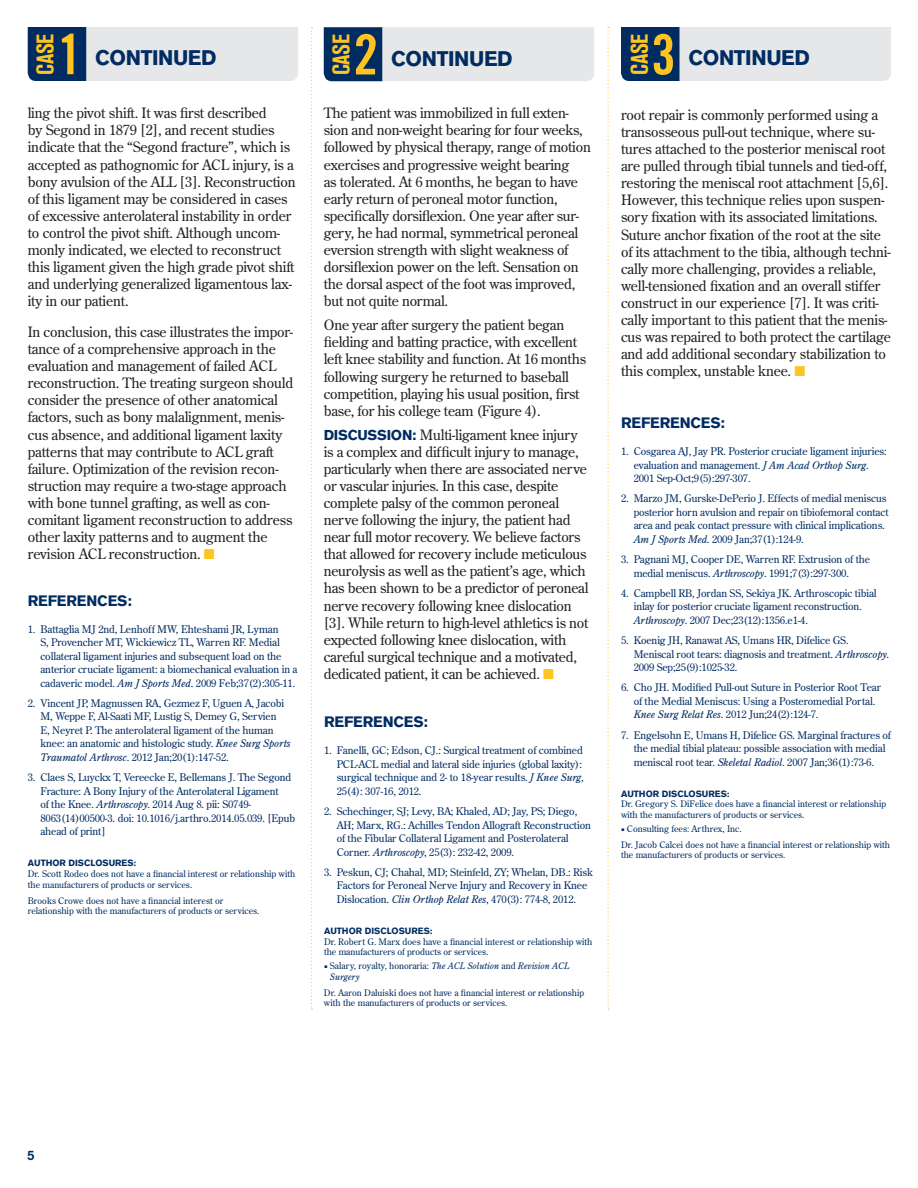
<style>
.page{position:relative;width:918px;height:1188px;background:#fff}
.page>*{position:absolute;margin:0;border:0;box-sizing:border-box;transform-origin:0 0}
.t1{font:55.5px "Trade Gothic LT Std Bd Cn 20";color:#fec422}
.t2{font:700 condensed 23.85px "Akzidenz Grotesk BQ";letter-spacing:-.02em;color:#fec422}
.t3{font:700 21px "Akzidenz Grotesk BQ";letter-spacing:-.02em;color:#002c62}
.t4{font:700 15px "Akzidenz Grotesk BQ";letter-spacing:-.01em;color:#002c62}
.body_copy_final{font:14.25px/17.1px "Century Old Style Std";letter-spacing:-.01em;color:#231f20}
.t5{font:500 13.5px "Akzidenz Grotesk BQ";color:#002c62}
.t6{font:10.5px/13.5px "Century Old Style Std";letter-spacing:-.01em;color:#002c62}
.t7{font:9px/10.8px "Century Old Style Std";color:#002c62}
.t8{font:italic 9px/10.8px "Century Old Style Std";color:#002c62}
.t9{font:700 9px "Akzidenz Grotesk BQ";color:#002c62}
.s1{color:#fec422}
.s2{font-style:italic}
.s3{font-family:"Century Old Style Std"}
.s4{font-family:"Akzidenz Grotesk BQ";font-weight:700;color:#002c62}
.s5{font-family:"Minion Pro"}
.s6{font-family:"Minion Pro";font-style:normal}
.s7{font-style:normal}
</style>
<div class="page">
<svg style="left:324px;top:27px;width:270px;height:54px;background:#b3bdcb"></svg>
<svg style="left:608px;top:27px;width:1px;height:983px"></svg>
<svg style="left:311px;top:27px;width:1px;height:983px"></svg>
<svg style="left:621px;top:27px;width:270px;height:54px;background:#b3bdcb"></svg>
<svg style="left:28px;top:27px;width:270px;height:54px;background:#b3bdcb"></svg>
<p class="t2" style="left:31px;top:75px;width:43px;rotate:-90deg">CASE</p>
<p class="t1" style="left:57px;top:21px;width:26px">1</p>
<p class="t3" style="left:95px;top:46px;width:123px">CONTINUED</p>
<p class="body_copy_final" style="left:28px;top:104px;width:269px">ling the pivot shift. It was first described<br>by Segond in 1879 [2], and recent studies indicate that the “Segond fracture”, which is accepted as pathognomic for ACL injury, is a bony avulsion of the ALL [3]. Reconstruction of this ligament may be considered in cases of excessive anterolateral instability in order to control the pivot shift. Although uncom&shy;monly indicated, we elected to reconstruct this ligament given the high grade pivot shift and underlying generalized ligamentous lax&shy;ity in our patient.</p>
<p class="body_copy_final" style="left:28px;top:323px;width:267px">In conclusion, this case illustrates the impor&shy;tance of a comprehensive approach in the evaluation and management of failed ACL reconstruction. The treating surgeon should consider the presence of other anatomical factors, such as bony malalignment, menis&shy;cus absence, and additional ligament laxity patterns that may contribute to ACL graft failure. Optimization of the revision recon&shy;struction may require a two-stage approach with bone tunnel grafting, as well as con&shy;comitant ligament reconstruction to address other laxity patterns and to augment the revision ACL reconstruction. <span class="s1">■</span></p>
<p class="t4" style="left:28px;top:592px;width:106px">REFERENCES:</p>
<p class="t6" style="left:40px;top:622px;width:259px;text-indent:-13px">1. Battaglia MJ 2nd, Lenhoff MW, Ehteshami JR, Lyman<br>S, Provencher MT, Wickiewicz TL, Warren RF. Medial collateral ligament injuries and subsequent load on the anterior cruciate ligament: a biomechanical evaluation in a cadaveric model. <span class="s2">Am J Sports Med</span>. 2009 Feb;37(2):305-11.</p>
<p class="t6" style="left:40px;top:696px;width:252px;text-indent:-13px">2. Vincent JP, Magnussen RA, Gezmez F, Uguen A, Jacobi M, Weppe F, Al-Saati MF, Lustig S, Demey G, Servien<br>E, Neyret P. The anterolateral ligament of the human knee: an anatomic and histologic study. <span class="s2">Knee Surg Sports Traumatol Arthrosc</span>. 2012 Jan;20(1):147-52.</p>
<p class="t6" style="left:40px;top:770px;width:256px;text-indent:-13px">3. Claes S, Luyckx T, Vereecke E, Bellemans J. The Segond Fracture: A Bony Injury of the Anterolateral Ligament<br>of the Knee. <span class="s2">Arthroscopy</span>. 2014 Aug 8. pii: S0749- 8063(14)00500-3. doi: 10.1016/j.arthro.2014.05.039. [Epub ahead of print]</p>
<p class="t9" style="left:28px;top:858px;width:110px">AUTHOR DISCLOSURES<span class="s3">:</span></p>
<p class="t7" style="left:28px;top:868px;width:269px">Dr. Scott Rodeo does not have a financial interest or relationship with the manufacturers of products or services.</p>
<p class="t7" style="left:28px;top:895px;width:233px">Brooks Crowe does not have a financial interest or relationship with the manufacturers of products or services.</p>
<p class="t2" style="left:328px;top:75px;width:43px;rotate:-90deg">CASE</p>
<p class="t1" style="left:651px;top:21px;width:26px">3</p>
<p class="t1" style="left:354px;top:21px;width:26px">2</p>
<p class="t2" style="left:626px;top:75px;width:43px;rotate:-90deg">CASE</p>
<p class="body_copy_final" style="left:621px;top:106px;width:271px">root repair is commonly performed using a transosseous pull-out technique, where su&shy;tures attached to the posterior meniscal root are pulled through tibial tunnels and tied-off, restoring the meniscal root attachment [5,6].<br>However, this technique relies upon suspen&shy;sory fixation with its associated limitations.<br>Suture anchor fixation of the root at the site of its attachment to the tibia, although techni&shy;cally more challenging, provides a reliable, well-tensioned fixation and an overall stiffer construct in our experience [7]. It was criti&shy;cally important to this patient that the menis&shy;cus was repaired to both protect the cartilage and add additional secondary stabilization to this complex, unstable knee. <span class="s1">■</span></p>
<p class="t3" style="left:688px;top:46px;width:123px">CONTINUED</p>
<p class="t3" style="left:391px;top:46px;width:123px">CONTINUED</p>
<p class="body_copy_final" style="left:324px;top:104px;width:269px">The patient was immobilized in full exten&shy;sion and non-weight bearing for four weeks, followed by physical therapy, range of motion exercises and progressive weight bearing<br>as tolerated. At 6 months, he began to have early return of peroneal motor function, specifically dorsiflexion. One year after sur&shy;gery, he had normal, symmetrical peroneal eversion strength with slight weakness of dorsiflexion power on the left. Sensation on the dorsal aspect of the foot was improved, but not quite normal.</p>
<p class="body_copy_final" style="left:324px;top:316px;width:264px">One year after surgery the patient began fielding and batting practice, with excellent left knee stability and function. At 16 months following surgery he returned to baseball competition, playing his usual position, first base, for his college team (Figure 4).</p>
<p class="body_copy_final" style="left:324px;top:426px;width:266px"><span class="s4">DISCUSSION:</span> Multi-ligament knee injury is a complex and difficult injury to manage, particularly when there are associated nerve or vascular injuries. In this case, despite complete palsy of the common peroneal nerve following the injury, the patient had near full motor recovery. We believe factors that allowed for recovery include meticulous neurolysis as well as the patient’s age, which has been shown to be a predictor of peroneal nerve recovery following knee dislocation [3]. While return to high-level athletics is not expected following knee dislocation, with careful surgical technique and a motivated, dedicated patient, it can be achieved. <span class="s1">■</span></p>
<p class="t4" style="left:621px;top:414px;width:106px">REFERENCES:</p>
<p class="t6" style="left:634px;top:444px;width:255px;text-indent:-13px">1. Cosgarea AJ, Jay PR. Posterior cruciate ligament injuries: evaluation and management. <span class="s2">J Am Acad Orthop Surg</span>.<br>2001 Sep-Oct;9(5):297-307.</p>
<p class="t6" style="left:634px;top:492px;width:256px;text-indent:-13px">2. Marzo JM, Gurske-DePerio J. Effects of medial meniscus posterior horn avulsion and repair on tibiofemoral contact area and peak contact pressure with clinical implications.<br><span class="s2">Am J Sports Med</span>. 2009 Jan;37(1):124-9.</p>
<p class="t6" style="left:634px;top:552px;width:238px;text-indent:-13px">3. Pagnani MJ, Cooper DE, Warren RF. Extrusion of the medial meniscus. <span class="s2">Arthroscopy</span>. 1991;7(3):297-300.</p>
<p class="t6" style="left:634px;top:586px;width:245px;text-indent:-13px">4. Campbell RB, Jordan SS, Sekiya JK. Arthroscopic tibial inlay for posterior cruciate ligament reconstruction.<br><span class="s2">Arthroscopy</span>. 2007 Dec;23(12):1356.e1-4.</p>
<p class="t6" style="left:634px;top:633px;width:257px;text-indent:-13px">5. Koenig JH, Ranawat AS, Umans HR, Difelice GS.<br>Meniscal root tears: diagnosis and treatment. <span class="s2">Arthroscopy</span>.<br>2009 Sep;25(9):1025-32.</p>
<p class="t6" style="left:634px;top:681px;width:249px;text-indent:-13px">6. Cho JH. Modified Pull-out Suture in Posterior Root Tear of the Medial Meniscus: Using a Posteromedial Portal.<br><span class="s2">Knee Surg Relat Res</span>. 2012 Jun;24(2):124-7.</p>
<p class="t6" style="left:634px;top:728px;width:259px;text-indent:-13px">7. Engelsohn E, Umans H, Difelice GS. Marginal fractures of the medial tibial plateau: possible association with medial meniscal root tear. <span class="s2">Skeletal Radiol</span>. 2007 Jan;36(1):73-6.</p>
<p class="t9" style="left:621px;top:788px;width:110px">AUTHOR DISCLOSURES<span class="s3">:</span></p>
<p class="t7" style="left:621px;top:799px;width:267px">Dr. Gregory S. DiFelice does have a financial interest or relationship with the manufacturers of products or services.</p>
<p class="t7" style="left:621px;top:823px;width:122px"><span class="s5">■</span> Consulting fees: Arthrex, Inc.</p>
<p class="t7" style="left:621px;top:839px;width:271px">Dr. Jacob Calcei does not have a financial interest or relationship with the manufacturers of products or services.</p>
<p class="t4" style="left:324px;top:713px;width:106px">REFERENCES:</p>
<p class="t6" style="left:337px;top:744px;width:249px;text-indent:-13px">1. Fanelli, GC; Edson, CJ.: Surgical treatment of combined PCL-ACL medial and lateral side injuries (global laxity): surgical technique and 2- to 18-year results. <span class="s2">J Knee Surg</span>, 25(4): 307-16, 2012.</p>
<p class="t6" style="left:337px;top:804px;width:256px;text-indent:-13px">2. Schechinger, SJ; Levy, BA; Khaled, AD; Jay, PS; Diego, AH; Marx, RG.: Achilles Tendon Allograft Reconstruction of the Fibular Collateral Ligament and Posterolateral Corner. <span class="s2">Arthroscopy</span>, 25(3): 232-42, 2009.</p>
<p class="t6" style="left:337px;top:865px;width:258px;text-indent:-13px">3. Peskun, CJ; Chahal, MD; Steinfeld, ZY; Whelan, DB.: Risk<br>Factors for Peroneal Nerve Injury and Recovery in Knee<br>Dislocation. <span class="s2">Clin Orthop Relat Res</span>, 470(3): 774-8, 2012.</p>
<p class="t9" style="left:324px;top:926px;width:110px">AUTHOR DISCLOSURES<span class="s3">:</span></p>
<p class="t7" style="left:324px;top:936px;width:270px">Dr. Robert G. Marx does have a financial interest or relationship with the manufacturers of products or services.</p>
<p class="t8" style="left:330px;top:960px;width:241px;text-indent:-6px"><span class="s6">■</span> <span class="s7">Salary, royalty, honoraria:</span> The ACL Solution <span class="s7">and</span> Revision ACL<br>Surgery</p>
<p class="t7" style="left:324px;top:987px;width:262px">Dr. Aaron Daluiski does not have a financial interest or relationship with the manufacturers of products or services.</p>
<p class="t5" style="left:27px;top:1147px;width:9px">5</p>
</div>
